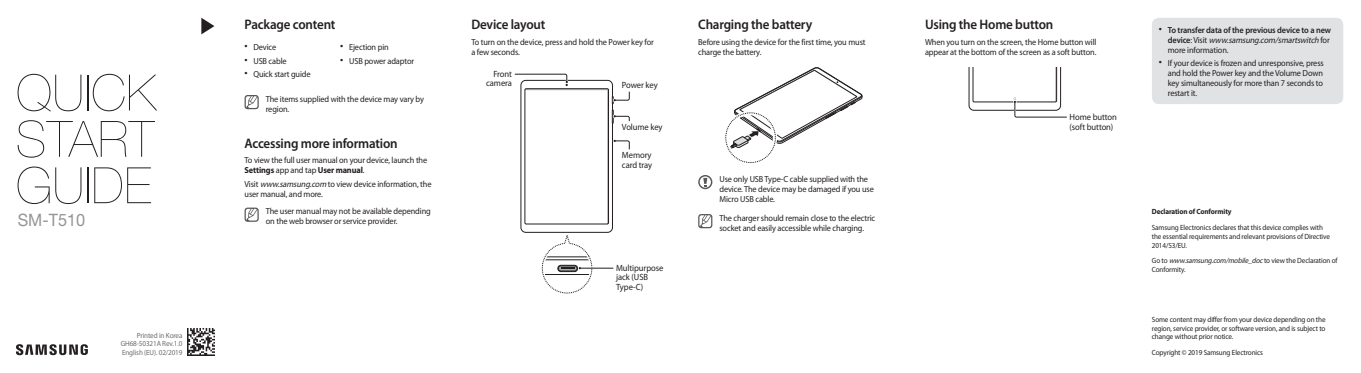
<style>
.page{position:relative;width:1361px;height:373px;background:#fff}
.page>*{position:absolute;margin:0;border:0;box-sizing:border-box;transform-origin:0 0}
.t1{font:200 50px/46.2px "Helvetica Neue";letter-spacing:.01em;color:#231f20;text-align:justify}
.t2{font:17px "Helvetica Neue";color:#939598;scale:.95 1}
.t3{font:600 13.75px "Myriad Pro";letter-spacing:-.015em;color:#231f20;scale:.95 1}
.t4{font:9px/9.5px "Myriad Pro";letter-spacing:-.01em;color:#231f20;scale:.95 1}
.t5{font:8.75px/10px "Myriad Pro";letter-spacing:-.015em;color:#231f20;scale:.95 1}
.t6{font:600 8.75px/10px "Myriad Pro";letter-spacing:-.015em;color:#231f20;scale:.95 1}
.t7{font:7.5px/8.8px "Myriad Pro";letter-spacing:-.015em;color:#231f20;scale:.95 1}
.t8{font:7.5px/8.8px "Myriad Pro";letter-spacing:-.015em;color:#6c6d70;text-align:justify;scale:.95 1}
.t9{font:700 7.5px "Myriad Pro";letter-spacing:-.015em;color:#231f20;scale:.95 1}
.s1{font-size:11.25px}
.s2{font-weight:700}
.s3{font-style:italic}
.s4{font-weight:400;font-size:11.25px}
.s5{font-weight:400}
.s6{font-weight:400;font-style:italic}
</style>
<div class="page">
<svg style="left:16px;top:344px;width:72px;height:10px"></svg>
<svg style="left:201px;top:18px;width:13px;height:16px"></svg>
<svg style="left:187px;top:328px;width:28px;height:28px"></svg>
<svg style="left:244px;top:95px;width:15px;height:14px"></svg>
<svg style="left:244px;top:207px;width:15px;height:14px"></svg>
<svg style="left:514px;top:73px;width:116px;height:221px"></svg>
<div style="left:724px;top:111px;width:53px;height:53px;border:3px solid #fff;border-radius:50%"></div>
<div style="left:726px;top:113px;width:49px;height:49px;background:#fff;border-radius:50%"></div>
<div style="left:725px;top:112px;width:51px;height:51px;border:1px dashed #231f20;border-radius:50%"></div>
<svg style="left:728px;top:67px;width:134px;height:92px"></svg>
<svg style="left:698px;top:175px;width:14px;height:14px"></svg>
<svg style="left:698px;top:214px;width:14px;height:14px"></svg>
<svg style="left:968px;top:67px;width:99px;height:51px"></svg>
<img style="left:188px;top:328px;width:26px;height:26px">
<div style="left:1152px;top:18px;width:191px;height:86px;background:#e1e2e4;border-radius:7px"></div>
<h1 class="t1" style="left:16px;top:69px;width:141px">QUICK START GUIDE</h1>
<h2 class="t2" style="left:18px;top:209px;width:72px">SM-T510</h2>
<p class="t8" style="left:121px;top:330px;width:67px;text-indent:16px">Printed in Korea GH68-50321A Rev.1.0<br>English (EU). 02/2019</p>
<h3 class="t3" style="left:244px;top:16px;width:97px">Package content</h3>
<p class="t5" style="left:244px;top:42px;width:35px"><span class="s1">•</span> Device</p>
<p class="t5" style="left:244px;top:55px;width:46px"><span class="s1">•</span> USB cable</p>
<p class="t5" style="left:244px;top:69px;width:71px"><span class="s1">•</span> Quick start guide</p>
<p class="t5" style="left:340px;top:42px;width:53px"><span class="s1">•</span> Ejection pin</p>
<p class="t5" style="left:340px;top:55px;width:79px"><span class="s1">•</span> USB power adaptor</p>
<p class="t5" style="left:266px;top:93px;width:168px">The items supplied with the device may vary by region.</p>
<h3 class="t3" style="left:244px;top:134px;width:163px">Accessing more information</h3>
<p class="t5" style="left:244px;top:155px;width:194px">To view the full user manual on your device, launch the<br><span class="s2">Settings</span> app and tap <span class="s2">User manual</span>.</p>
<p class="t5" style="left:244px;top:178px;width:198px">Visit <span class="s3">www.samsung.com</span>to view device information, the user manual, and more.</p>
<p class="t5" style="left:266px;top:206px;width:175px">The user manual may not be available depending on the web browser or service provider.</p>
<h3 class="t3" style="left:471px;top:16px;width:79px">Device layout</h3>
<p class="t5" style="left:471px;top:36px;width:194px">To turn on the device, press and hold the Power key for a few seconds.</p>
<p class="t4" style="left:486px;top:69px;width:29px;text-align:right">Front camera</p>
<p class="t4" style="left:622px;top:80px;width:39px">Power key</p>
<p class="t4" style="left:622px;top:122px;width:44px">Volume key</p>
<p class="t4" style="left:622px;top:150px;width:33px">Memory card tray</p>
<p class="t4" style="left:616px;top:262px;width:51px">Multipurpose jack (USB<br>Type-C)</p>
<h3 class="t3" style="left:698px;top:16px;width:122px">Charging the battery</h3>
<p class="t5" style="left:698px;top:36px;width:178px">Before using the device for the first time, you must charge the battery.</p>
<p class="t5" style="left:719px;top:173px;width:164px">Use only USB Type-C cable supplied with the device. The device may be damaged if you use<br>Micro USB cable.</p>
<p class="t5" style="left:719px;top:212px;width:165px">The charger should remain close to the electric socket and easily accessible while charging.</p>
<h3 class="t3" style="left:925px;top:16px;width:137px">Using the Home button</h3>
<p class="t5" style="left:925px;top:36px;width:182px">When you turn on the screen, the Home button will appear at the bottom of the screen as a soft button.</p>
<p class="t4" style="left:1069px;top:112px;width:51px">Home button (soft button)</p>
<p class="t6" style="left:1168px;top:24px;width:173px;text-indent:-9px"><span class="s4">•</span> To transfer data of the previous device to a new d e v i c e <span class="s5">: V i s i t</span> <span class="s6">www.samsung.com/smartswitch</span> <span class="s5">fo r more information.</span></p>
<p class="t5" style="left:1168px;top:58px;width:166px;text-align:justify;text-indent:-9px"><span class="s1">•</span> If your device is frozen and unresponsive, press and hold the Power key and the Volume Down key simultaneously for more than 7 seconds to restart it.</p>
<p class="t9" style="left:1152px;top:206px;width:85px">Declaration of Conformity</p>
<p class="t7" style="left:1152px;top:222px;width:189px">Samsung Electronics declares that this device complies with the essential requirements and relevant provisions of Directive<br>2014/53/EU.</p>
<p class="t7" style="left:1152px;top:256px;width:197px">Go to <span class="s3">www.samsung.com/mobile_doc</span>to view the Declaration of<br>Conformity.</p>
<p class="t7" style="left:1152px;top:314px;width:184px;text-align:justify">Some content may differ from your device depending on the region, service provider, or software version, and is subject to change without prior notice.</p>
<p class="t7" style="left:1152px;top:347px;width:119px">Copyright © 2019 Samsung Electronics</p>
</div>
